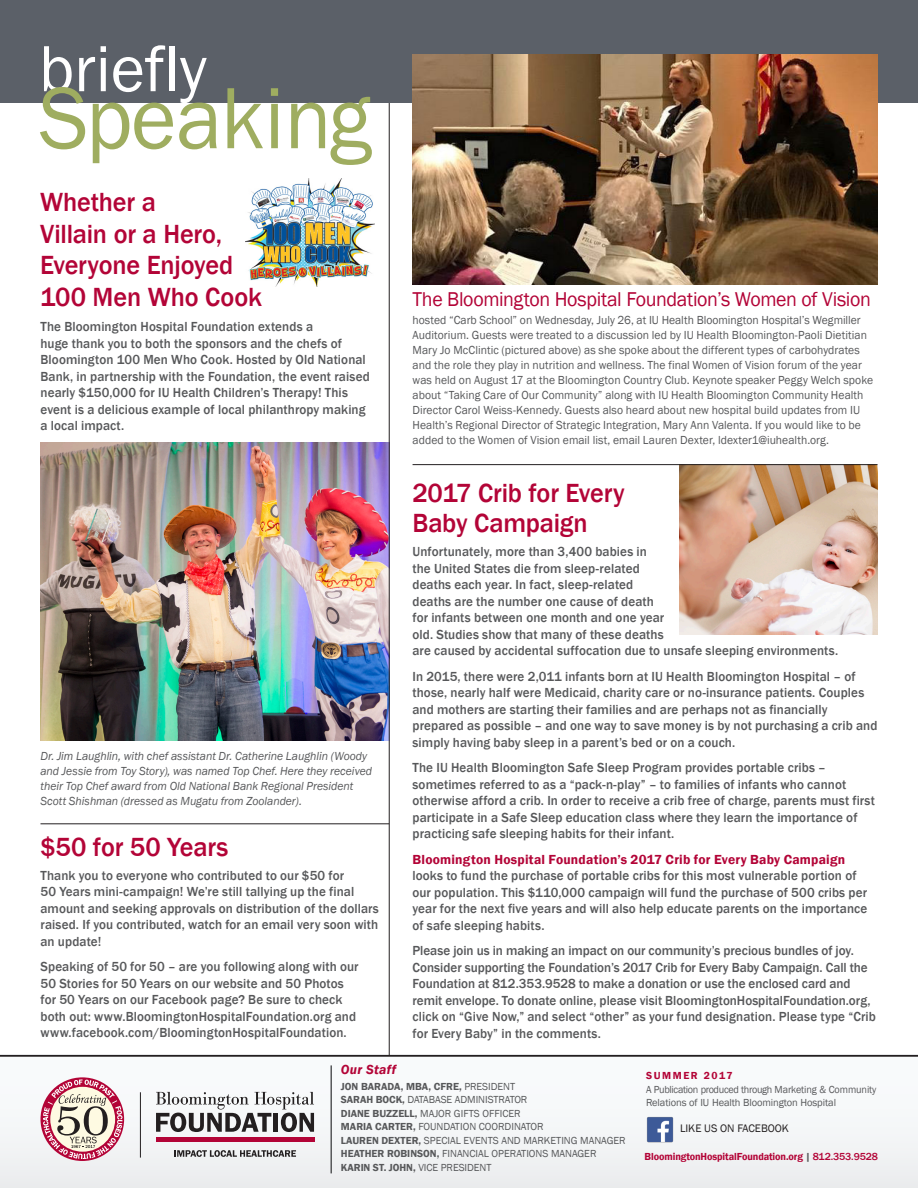
<style>
.page{position:relative;width:918px;height:1188px;background:#fff}
.page>*{position:absolute;margin:0;border:0;box-sizing:border-box;transform-origin:0 0}
.BS_Body{font:90px "Franklin Gothic";letter-spacing:-.02em;color:#9fad60}
.BS_Body-2{font:67.5px "Franklin Gothic";color:#fff}
.t1{font:500 27px/31.5px "Franklin Gothic";letter-spacing:-.005em;color:#b30437}
.t2{font:20.55px "Franklin Gothic";letter-spacing:-.02em;color:#b30437}
.t3{font:500 13.5px/16.5px "Franklin Gothic";letter-spacing:.01em;color:#57585a}
.t4{font:italic 600 13.5px "Franklin Gothic";letter-spacing:.02em;color:#b30437}
.t5{font:12px/15px "Franklin Gothic";letter-spacing:.005em;color:#57585a}
.t6{font:italic 12px/15px "Franklin Gothic";color:#57585a}
.t7{font:11.25px "Franklin Gothic";color:#231f20}
.t8{font:10.5px/13.5px "Franklin Gothic";letter-spacing:-.005em;color:#57585a}
.t9{font:600 10.5px "Franklin Gothic";letter-spacing:-.01em;color:#b30437}
.t10{font:600 10.5px "Franklin Gothic";letter-spacing:-.005em;color:#57585a}
.t11{font:600 10.5px "Franklin Gothic";letter-spacing:.15em;color:#b30437}
.s1{font-weight:600;color:#b30437}
.s2{font-weight:600}
.s3{font-weight:400}
.s4{color:#57585a}
.s5{font-weight:500}
</style>
<div class="page">
<div style="left:0;top:1055px;width:918px;height:133px;background:#f5f7f8"></div>
<img style="left:40px;top:443px;width:349px;height:298px">
<hr style="left:330px;top:1065px;width:2px;height:108px;background:#57585a">
<hr style="left:389px;top:103px;width:1px;height:953px;background:#231f20">
<hr style="left:40px;top:823px;width:349px;height:1px;background:#231f20">
<hr style="left:0;top:1055px;width:918px;height:2px;background:#231f20">
<div style="left:0;top:0;width:918px;height:103px;background:#5b6068"></div>
<img style="left:413px;top:54px;width:465px;height:231px">
<svg style="left:40px;top:1077px;width:84px;height:84px"></svg>
<svg style="left:43px;top:1079px;width:80px;height:80px"></svg>
<hr style="left:140px;top:1092px;width:1px;height:66px;background:#231f20">
<svg style="left:156px;top:1092px;width:158px;height:40px"></svg>
<hr style="left:156px;top:1138px;width:158px;height:4px;background:#b30437">
<svg style="left:174px;top:1150px;width:122px;height:7px"></svg>
<img style="left:646px;top:1117px;width:28px;height:26px">
<img style="left:245px;top:179px;width:130px;height:107px">
<img style="left:679px;top:465px;width:199px;height:169px">
<hr style="left:413px;top:464px;width:465px;height:1px;background:#231f20">
<p class="BS_Body-2" style="left:39px;top:27px;width:169px">briefly</p>
<p class="BS_Body" style="left:39px;top:62px;width:334px">Speaking</p>
<p class="t1" style="left:40px;top:187px;width:117px">Whether a</p>
<p class="t1" style="left:40px;top:218px;width:223px">Villain or a Hero,<br>Everyone Enjoyed<br>100 Men Who Cook</p>
<p class="t3" style="left:40px;top:319px;width:331px">The Bloomington Hospital Foundation extends a<br>huge thank you to both the sponsors and the chefs of Bloomington 100 Men Who Cook. Hosted by Old National Bank, in partnership with the Foundation, the event raised nearly $150,000 for IU Health Children’s Therapy! This event is a delicious example of local philanthropy making a local impact.</p>
<p class="t6" style="left:40px;top:748px;width:333px">Dr. Jim Laughlin, with chef assistant Dr. Catherine Laughlin (Woody and Jessie from Toy Story), was named Top Chef. Here they received their Top Chef award from Old National Bank Regional President Scott Shishman (dressed as Mugatu from Zoolander).</p>
<p class="t1" style="left:40px;top:831px;width:189px">$50 for 50 Years</p>
<p class="t3" style="left:40px;top:867px;width:340px">Thank you to everyone who contributed to our $50 for<br>50 Years mini-campaign! We’re still tallying up the final amount and seeking approvals on distribution of the dollars raised. If you contributed, watch for an email very soon with an update!</p>
<p class="t3" style="left:40px;top:959px;width:320px">Speaking of 50 for 50 – are you following along with our 50 Stories for 50 Years on our website and 50 Photos for 50 Years on our Facebook page? Be sure to check both out: www.BloomingtonHospitalFoundation.org and www.facebook.com/BloomingtonHospitalFoundation.</p>
<p class="t2" style="left:413px;top:286px;width:460px">The Bloomington Hospital Foundation’s Women of Vision</p>
<p class="t5" style="left:413px;top:312px;width:462px">hosted “Carb School” on Wednesday, July 26, at IU Health Bloomington Hospital’s Wegmiller Auditorium. Guests were treated to a discussion led by IU Health Bloomington-Paoli Dietitian Mary Jo McClintic (pictured above) as she spoke about the different types of carbohydrates and the role they play in nutrition and wellness. The final Women of Vision forum of the year was held on August 17 at the Bloomington Country Club. Keynote speaker Peggy Welch spoke about “Taking Care of Our Community” along with IU Health Bloomington Community Health Director Carol Weiss-Kennedy. Guests also heard about new hospital build updates from IU Health’s Regional Director of Strategic Integration, Mary Ann Valenta. If you would like to be added to the Women of Vision email list, email Lauren Dexter, ldexter1@iuhealth.org.</p>
<p class="t1" style="left:412px;top:478px;width:214px;line-height:30px">2017 Crib for Every<br>Baby Campaign</p>
<p class="t3" style="left:412px;top:544px;width:427px">Unfortunately, more than 3,400 babies in<br>the United States die from sleep-related<br>deaths each year. In fact, sleep-related<br>deaths are the number one cause of death<br>for infants between one month and one year<br>old. Studies show that many of these deaths<br>are caused by accidental suffocation due to unsafe sleeping environments.</p>
<p class="t3" style="left:412px;top:668px;width:466px">In 2015, there were 2,011 infants born at IU Health Bloomington Hospital – of those, nearly half were Medicaid, charity care or no-insurance patients. Couples and mothers are starting their families and are perhaps not as financially prepared as possible – and one way to save money is by not purchasing a crib and simply having baby sleep in a parent’s bed or on a couch.</p>
<p class="t3" style="left:412px;top:760px;width:464px">The IU Health Bloomington Safe Sleep Program provides portable cribs – sometimes referred to as a “pack-n-play” – to families of infants who cannot otherwise afford a crib. In order to receive a crib free of charge, parents must first participate in a Safe Sleep education class where they learn the importance of practicing safe sleeping habits for their infant.</p>
<p class="t3" style="left:412px;top:851px;width:456px"><span class="s1">Bloomington Hospital Foundation’s 2017 Crib for Every Baby Campaign </span>looks to fund the purchase of portable cribs for this most vulnerable portion of our population. This $110,000 campaign will fund the purchase of 500 cribs per year for the next five years and will also help educate parents on the importance of safe sleeping habits.</p>
<p class="t3" style="left:412px;top:943px;width:465px">Please join us in making an impact on our community’s precious bundles of joy.<br>Consider supporting the Foundation’s 2017 Crib for Every Baby Campaign. Call the Foundation at 812.353.9528 to make a donation or use the enclosed card and remit envelope. To donate online, please visit BloomingtonHospitalFoundation.org, click on “Give Now,” and select “other” as your fund designation. Please type “Crib for Every Baby” in the comments.</p>
<p class="t4" style="left:341px;top:1061px;width:57px">Our Staff</p>
<p class="t8" style="left:341px;top:1080px;width:188px"><span class="s2">JON BARADA, MBA, CFRE,</span> PRESIDENT<br><span class="s2">SARAH BOCK,</span> DATABASE ADMINISTRATOR</p>
<p class="t8" style="left:341px;top:1107px;width:181px"><span class="s2">DIANE BUZZELL,</span> MAJOR GIFTS OFFICER</p>
<p class="t8" style="left:341px;top:1120px;width:204px"><span class="s2">MARIA CARTER,</span> FOUNDATION COORDINATOR</p>
<p class="t8" style="left:341px;top:1134px;width:286px"><span class="s2">LAUREN DEXTER,</span> SPECIAL EVENTS AND MARKETING MANAGER</p>
<p class="t8" style="left:341px;top:1147px;width:257px"><span class="s2">HEATHER ROBINSON,</span> FINANCIAL OPERATIONS MANAGER</p>
<p class="t10" style="left:341px;top:1161px;width:152px">KARIN ST. JOHN, <span class="s3">VICE PRESIDENT</span></p>
<p class="t11" style="left:646px;top:1070px;width:88px">SUMMER 2017</p>
<p class="t8" style="left:646px;top:1083px;width:232px">A Publication produced through Marketing &amp; Community<br>Relations of IU Health Bloomington Hospital</p>
<p class="t7" style="left:680px;top:1121px;width:110px">LIKE US ON FACEBOOK</p>
<p class="t9" style="left:645px;top:1150px;width:235px">BloomingtonHospitalFoundation.org <span class="s4">|</span> <span class="s5">812.353.9528</span></p>
</div>
